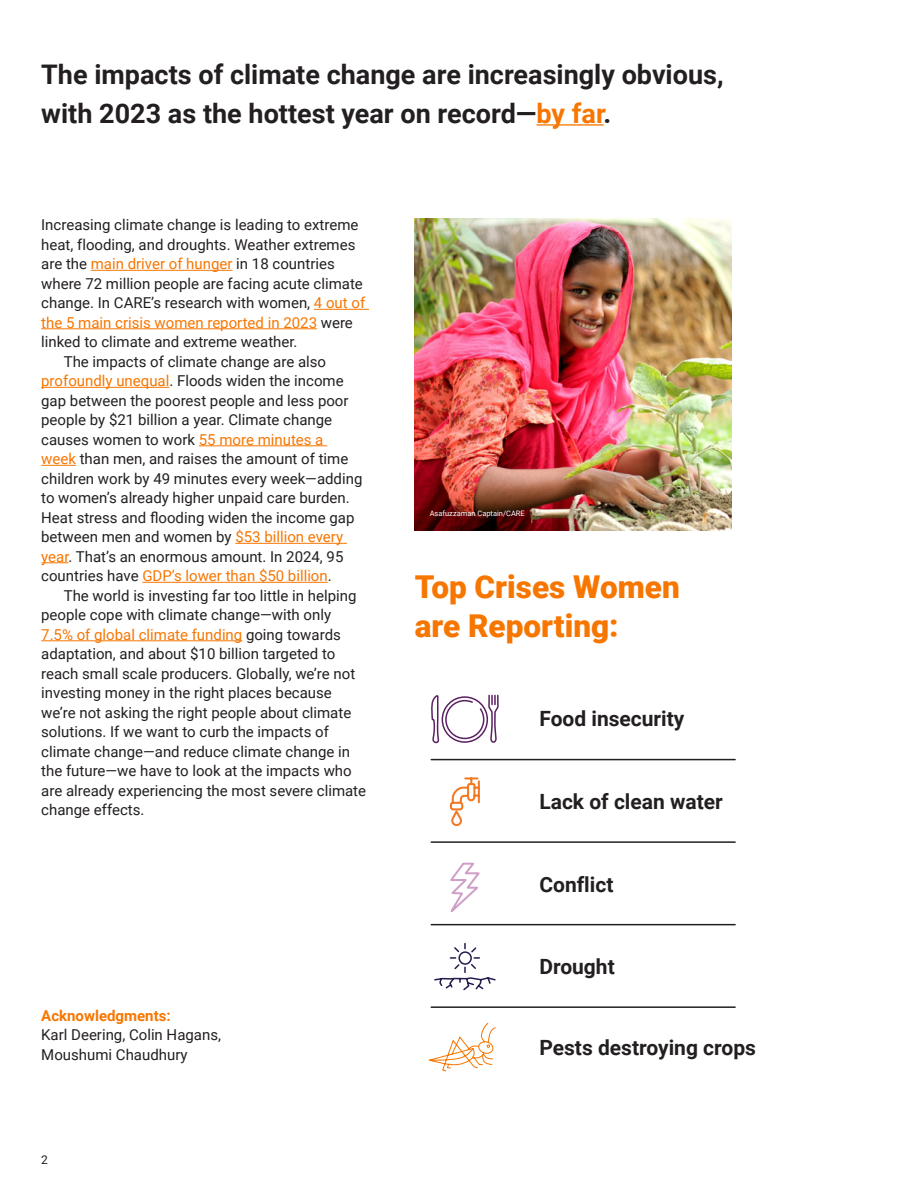
<style>
.page{position:relative;width:918px;height:1188px;background:#fff}
.page>*{position:absolute;margin:0;border:0;box-sizing:border-box;transform-origin:0 0}
._10_13_Orange_Heading{font:900 31.5px/39px "Roboto";color:#f77600}
._18_26_Statement{font:700 27px/39px "Roboto";color:#231f20}
._10_13_Text_Black_No_Indent_NSA{font:700 21px "Roboto";color:#231f20}
._10_13_Text_Black_Indent{font:15px/19.5px "Roboto";color:#231f20}
._10_13_Text_Black_No_Indent_NSA-2{font:15px/19.5px "Roboto";color:#231f20}
._10_13_Black_Heading{font:700 15px "Roboto";color:#f77600}
.t1{font:12px "Roboto";color:#231f20}
.Photo_Credit{font:7.5px "Roboto";color:#fff}
.s1{color:#f77600}
</style>
<div class="page">
<hr style="left:91px;top:270px;width:142px;height:1px;background:#f77600">
<hr style="left:314px;top:309px;width:55px;height:1px;background:#f77600">
<hr style="left:41px;top:328px;width:276px;height:1px;background:#f77600">
<hr style="left:41px;top:387px;width:128px;height:1px;background:#f77600">
<hr style="left:199px;top:445px;width:128px;height:1px;background:#f77600">
<hr style="left:41px;top:465px;width:35px;height:1px;background:#f77600">
<hr style="left:235px;top:543px;width:112px;height:1px;background:#f77600">
<svg style="left:41px;top:562px;width:28px;height:1px"></svg>
<hr style="left:142px;top:582px;width:186px;height:1px;background:#f77600">
<hr style="left:41px;top:640px;width:201px;height:1px;background:#f77600">
<hr style="left:537px;top:124px;width:67px;height:2px;background:#f77600">
<svg style="left:431px;top:694px;width:68px;height:297px"></svg>
<svg style="left:429px;top:1023px;width:67px;height:49px"></svg>
<img style="left:415px;top:219px;width:317px;height:312px">
<hr style="left:431px;top:759px;width:304px;height:1px;background:#231f20">
<hr style="left:431px;top:841px;width:304px;height:2px;background:#231f20">
<hr style="left:431px;top:924px;width:304px;height:1px;background:#231f20">
<hr style="left:431px;top:1006px;width:304px;height:2px;background:#231f20">
<p class="_18_26_Statement" style="left:41px;top:54px;width:684px">The impacts of climate change are increasingly obvious, with 2023 as the hottest year on record—<span class="s1">by far</span>.</p>
<p class="_10_13_Text_Black_No_Indent_NSA-2" style="left:41px;top:215px;width:326px">Increasing climate change is leading to extreme heat, flooding, and droughts. Weather extremes are the <span class="s1">main driver of hunger</span> in 18 countries where 72 million people are facing acute climate change. In CARE’s research with women, <span class="s1">4 out of the 5 main crisis women reported in 2023</span> were linked to climate and extreme weather.</p>
<p class="_10_13_Text_Black_Indent" style="left:41px;top:351px;width:323px;text-indent:22px">The impacts of climate change are also <span class="s1">profoundly unequal</span>. Floods widen the income gap between the poorest people and less poor people by $21 billion a year. Climate change causes women to work <span class="s1">55 more minutes a<br>week</span> than men, and raises the amount of time children work by 49 minutes every week—adding to women’s already higher unpaid care burden.<br>Heat stress and flooding widen the income gap between men and women by <span class="s1">$53 billion every year</span>. That’s an enormous amount. In 2024, 95 countries have <span class="s1">GDP’s lower than $50 billion</span>.</p>
<p class="_10_13_Text_Black_Indent" style="left:41px;top:585px;width:326px;text-indent:22px">The world is investing far too little in helping people cope with climate change—with only <span class="s1">7.5% of global climate funding</span> going towards adaptation, and about $10 billion targeted to reach small scale producers. Globally, we’re not investing money in the right places because we’re not asking the right people about climate solutions. If we want to curb the impacts of climate change—and reduce climate change in the future—we have to look at the impacts who are already experiencing the most severe climate change effects.</p>
<p class="_10_13_Black_Heading" style="left:41px;top:1005px;width:131px">Acknowledgments:</p>
<p class="_10_13_Text_Black_No_Indent_NSA-2" style="left:41px;top:1025px;width:181px">Karl Deering, Colin Hagans,<br>Moushumi Chaudhury</p>
<p class="t1" style="left:41px;top:1151px;width:8px">2</p>
<p class="Photo_Credit" style="left:430px;top:508px;width:97px">Asafuzzaman Captain/CARE</p>
<p class="_10_13_Orange_Heading" style="left:415px;top:567px;width:267px">Top Crises Women are Reporting:</p>
<p class="_10_13_Text_Black_No_Indent_NSA" style="left:539px;top:704px;width:147px">Food insecurity</p>
<p class="_10_13_Text_Black_No_Indent_NSA" style="left:539px;top:787px;width:185px">Lack of clean water</p>
<p class="_10_13_Text_Black_No_Indent_NSA" style="left:539px;top:870px;width:76px">Conflict</p>
<p class="_10_13_Text_Black_No_Indent_NSA" style="left:539px;top:952px;width:77px">Drought</p>
<p class="_10_13_Text_Black_No_Indent_NSA" style="left:539px;top:1033px;width:218px">Pests destroying crops</p>
</div>
